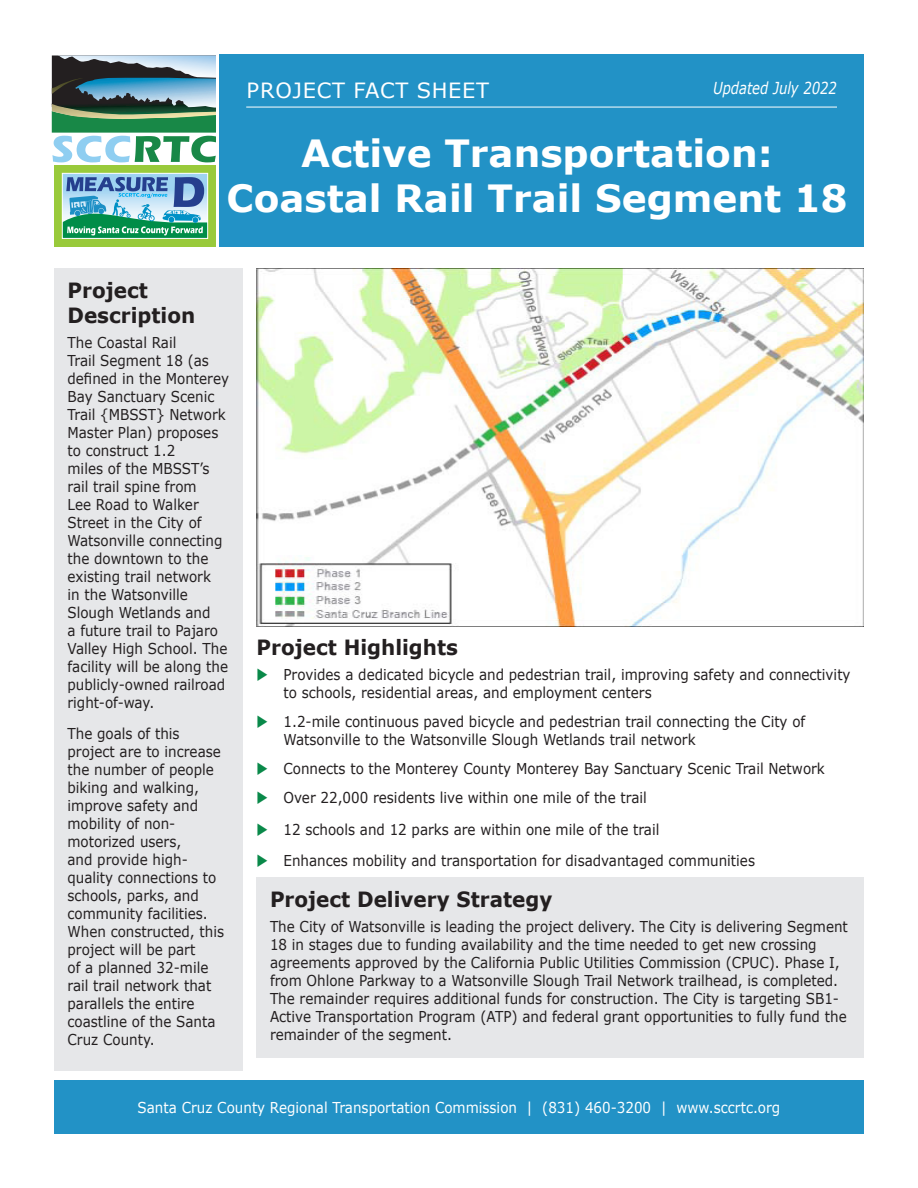
<style>
.page{position:relative;width:918px;height:1188px;background:#fff}
.page>*{position:absolute;margin:0;border:0;box-sizing:border-box;transform-origin:0 0}
.t1{font:700 37.5px/45px "Verdana";color:#fff;text-align:center}
.Copy_Heading{font:700 21px/25.2px "Verdana";color:#231f20;scale:.95 1}
.t2{font:21px "Verdana";letter-spacing:.035em;color:#fff}
.t3{font:italic 16.5px "Verdana";color:#fff;scale:.8 1}
.Copy_Text{font:15px/18px "Verdana";color:#231f20;scale:.9 1}
.t4{font:15px "Verdana";color:#fff;scale:.9 1}
</style>
<div class="page">
<div style="left:54px;top:165px;width:162px;height:82px;background:#99ca3b"></div>
<div style="left:62px;top:173px;width:146px;height:66px;background:#9ed3f1"></div>
<div style="left:62px;top:173px;width:146px;height:66px;border:1px solid #fff"></div>
<svg style="left:62px;top:177px;width:146px;height:62px;background:#66aab3"></svg>
<svg style="left:52px;top:55px;width:164px;height:107px;background:#6d978f"></svg>
<div style="left:219px;top:55px;width:645px;height:192px;background:#2292c6"></div>
<hr style="left:246px;top:107px;width:591px;height:1px;background:#fff">
<div style="left:54px;top:1080px;width:810px;height:54px;background:#2292c6"></div>
<div style="left:54px;top:268px;width:189px;height:803px;background:#e6e7e9"></div>
<div style="left:256px;top:878px;width:608px;height:180px;background:#e6e7e9"></div>
<img style="left:256px;top:268px;width:608px;height:358px">
<h2 class="t2" style="left:247px;top:76px;width:244px">PROJECT FACT SHEET</h2>
<p class="t3" style="left:713px;top:77px;width:156px">Updated July 2022</p>
<h1 class="t1" style="left:227px;top:130px;width:622px">Active Transportation:<br>Coastal Rail Trail Segment 18</h1>
<p class="Copy_Heading" style="left:68px;top:277px;width:136px">Project<br>Description</p>
<p class="Copy_Text" style="left:68px;top:333px;width:181px">The Coastal Rail<br>Trail Segment 18 (as defined in the Monterey<br>Bay Sanctuary Scenic<br>Trail {MBSST} Network<br>Master Plan) proposes to construct 1.2<br>miles of the MBSST’s rail trail spine from<br>Lee Road to Walker<br>Street in the City of<br>Watsonville connecting the downtown to the existing trail network<br>in the Watsonville<br>Slough Wetlands and<br>a future trail to Pajaro<br>Valley High School. The facility will be along the publicly-owned railroad right-of-way.</p>
<p class="Copy_Text" style="left:68px;top:725px;width:176px">The goals of this project are to increase the number of people biking and walking, improve safety and mobility of non&shy;motorized users,<br>and provide high&shy;quality connections to schools, parks, and community facilities.<br>When constructed, this project will be part<br>of a planned 32-mile rail trail network that parallels the entire coastline of the Santa<br>Cruz County.</p>
<p class="Copy_Heading" style="left:256px;top:635px;width:214px">Project Highlights</p>
<p class="Copy_Text" style="left:284px;top:666px;width:632px">Provides a dedicated bicycle and pedestrian trail, improving safety and connectivity to schools, residential areas, and employment centers</p>
<p class="Copy_Text" style="left:284px;top:712px;width:581px">1.2-mile continuous paved bicycle and pedestrian trail connecting the City of<br>Watsonville to the Watsonville Slough Wetlands trail network</p>
<p class="Copy_Text" style="left:284px;top:759px;width:603px">Connects to the Monterey County Monterey Bay Sanctuary Scenic Trail Network</p>
<p class="Copy_Text" style="left:284px;top:788px;width:405px">Over 22,000 residents live within one mile of the trail</p>
<p class="Copy_Text" style="left:284px;top:820px;width:419px">12 schools and 12 parks are within one mile of the trail</p>
<p class="Copy_Text" style="left:284px;top:851px;width:525px">Enhances mobility and transportation for disadvantaged communities</p>
<p class="Copy_Heading" style="left:270px;top:886px;width:299px">Project Delivery Strategy</p>
<p class="Copy_Text" style="left:270px;top:917px;width:644px">The City of Watsonville is leading the project delivery. The City is delivering Segment 18 in stages due to funding availability and the time needed to get new crossing agreements approved by the California Public Utilities Commission (CPUC). Phase I, from Ohlone Parkway to a Watsonville Slough Trail Network trailhead, is completed.<br>The remainder requires additional funds for construction. The City is targeting SB1- Active Transportation Program (ATP) and federal grant opportunities to fully fund the remainder of the segment.</p>
<p class="t4" style="left:138px;top:1097px;width:716px">Santa Cruz County Regional Transportation Commission | (831) 460-3200 | www.sccrtc.org</p>
</div>
